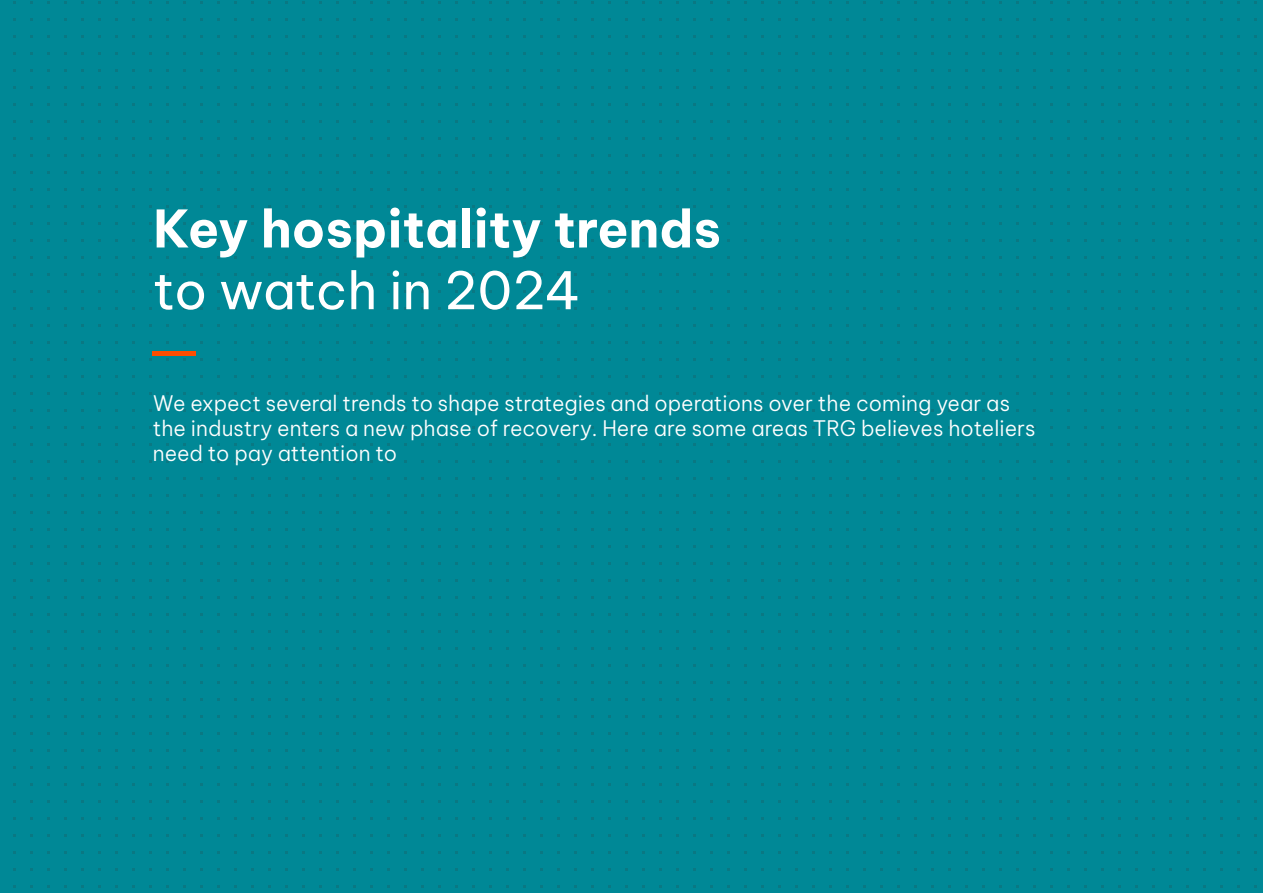
<style>
.page{position:relative;width:1263px;height:893px;background:#008896}
.page>*{position:absolute;margin:0;border:0;box-sizing:border-box;transform-origin:0 0}
.t1{font:700 51.45px "Be Vietnam Pro";color:#fff}
.t2{font:51.45px "Be Vietnam Pro";letter-spacing:-.02em;color:#fff}
.t3{font:300 21px/25.2px "Be Vietnam Pro";color:#fff}
</style>
<div class="page">
<div style="left:152px;top:351px;width:44px;height:5px;background:#ff4d00"></div>
<h1 class="t1" style="left:153px;top:185px;width:569px">Key hospitality trends</h1>
<h1 class="t2" style="left:153px;top:248px;width:429px">to watch in 2024</h1>
<p class="t3" style="left:153px;top:389px;width:884px">We expect several trends to shape strategies and operations over the coming year as the industry enters a new phase of recovery. Here are some areas TRG believes hoteliers need to pay attention to</p>
</div>
